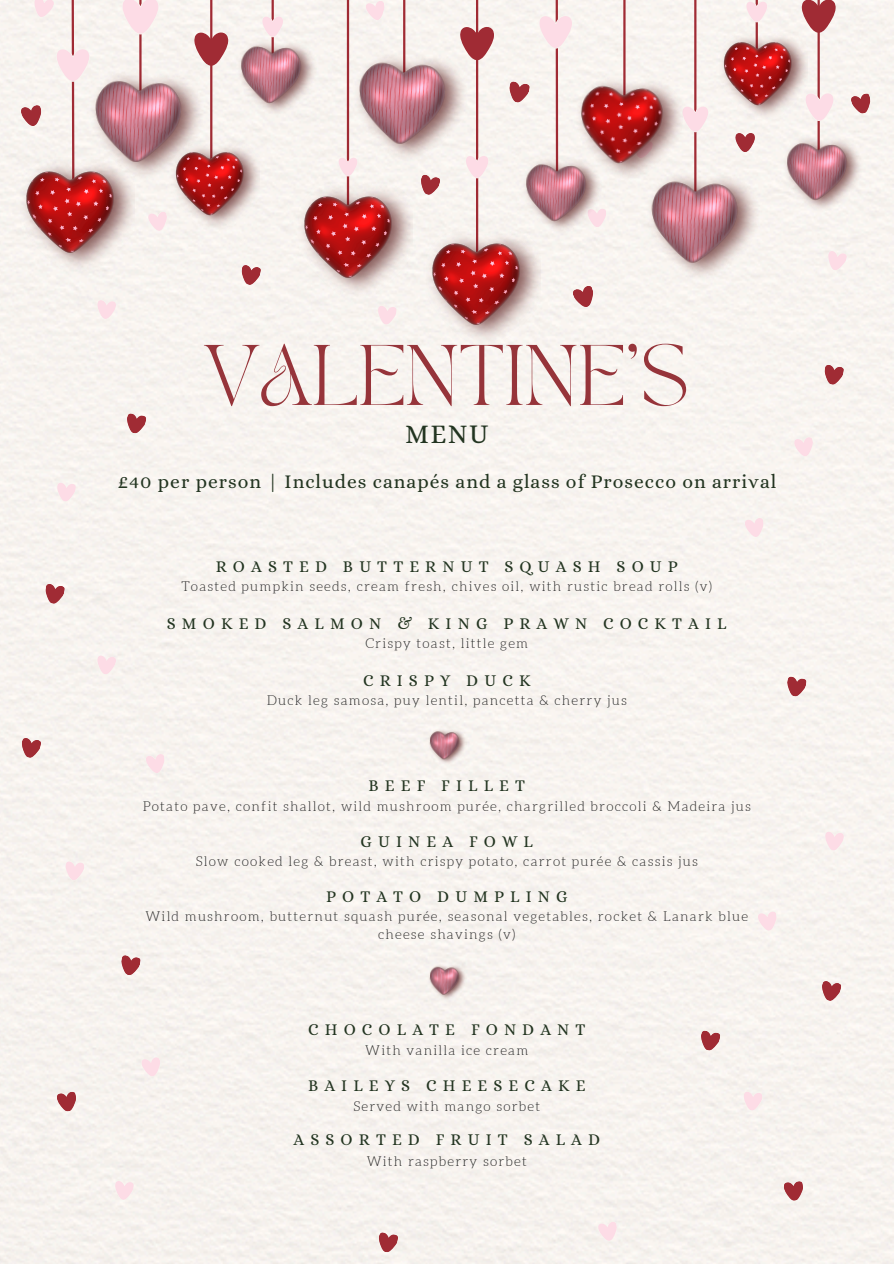
<style>
.page{position:relative;width:894px;height:1264px;background:#fff}
.page>*{position:absolute;margin:0;border:0;box-sizing:border-box;transform-origin:0 0}
.t1{font:60px "TAN PEARL Regular";color:#96343a}
.t2{font:27px "Alice";color:#223420}
.t3{font:19.5px "Alice";letter-spacing:.05em;color:#223420}
.t4{font:16.5px "Alice";letter-spacing:.37em;color:#223420}
.t5{font:300 13.5px/18px "Aleo";letter-spacing:.09em;color:#222;text-align:center}
</style>
<div class="page">
<div style="left:0;top:0;width:893px;height:1263px;background:#f7f4f0"></div>
<hr style="left:403px;top:0;width:2px;height:78px;background:#a02b34">
<hr style="left:210px;top:0;width:2px;height:204px;background:#a02b34">
<hr style="left:271px;top:0;width:3px;height:78px;background:#a02b34">
<hr style="left:139px;top:0;width:2px;height:103px;background:#a02b34">
<hr style="left:347px;top:0;width:2px;height:260px;background:#a02b34">
<hr style="left:476px;top:0;width:2px;height:270px;background:#a02b34">
<svg style="left:20px;top:0;width:70px;height:195px"></svg>
<svg style="left:122px;top:0;width:37px;height:34px"></svg>
<svg style="left:194px;top:32px;width:34px;height:34px"></svg>
<svg style="left:460px;top:27px;width:33px;height:33px"></svg>
<svg style="left:262px;top:16px;width:21px;height:19px"></svg>
<svg style="left:364px;top:0;width:23px;height:22px"></svg>
<svg style="left:338px;top:157px;width:19px;height:19px"></svg>
<svg style="left:418px;top:174px;width:22px;height:23px"></svg>
<svg style="left:147px;top:211px;width:22px;height:21px"></svg>
<svg style="left:95px;top:299px;width:21px;height:21px"></svg>
<svg style="left:239px;top:264px;width:22px;height:22px"></svg>
<svg style="left:465px;top:155px;width:23px;height:23px"></svg>
<hr style="left:694px;top:0;width:2px;height:197px;background:#a02b34">
<hr style="left:755px;top:0;width:2px;height:53px;background:#a02b34">
<hr style="left:623px;top:0;width:2px;height:103px;background:#a02b34">
<svg style="left:538px;top:0;width:34px;height:153px"></svg>
<svg style="left:571px;top:285px;width:25px;height:25px"></svg>
<svg style="left:685px;top:106px;width:23px;height:26px"></svg>
<svg style="left:745px;top:1px;width:22px;height:21px"></svg>
<svg style="left:849px;top:93px;width:23px;height:22px"></svg>
<svg style="left:603px;top:208px;width:3px;height:20px"></svg>
<svg style="left:824px;top:250px;width:23px;height:22px"></svg>
<svg style="left:735px;top:133px;width:19px;height:19px"></svg>
<hr style="left:817px;top:0;width:2px;height:151px;background:#a02b34">
<svg style="left:804px;top:93px;width:29px;height:28px"></svg>
<svg style="left:506px;top:81px;width:24px;height:23px"></svg>
<img style="left:21px;top:158px;width:113px;height:113px">
<img style="left:84px;top:65px;width:122px;height:121px">
<img style="left:172px;top:141px;width:87px;height:88px">
<img style="left:233px;top:35px;width:85px;height:85px">
<img style="left:299px;top:182px;width:113px;height:114px">
<img style="left:348px;top:47px;width:121px;height:121px">
<img style="left:426px;top:229px;width:114px;height:114px">
<img style="left:518px;top:153px;width:85px;height:85px">
<img style="left:571px;top:72px;width:114px;height:113px">
<img style="left:640px;top:166px;width:121px;height:121px">
<img style="left:719px;top:32px;width:87px;height:88px">
<img style="left:778px;top:132px;width:85px;height:85px">
<svg style="left:801px;top:0;width:34px;height:33px"></svg>
<svg style="left:743px;top:517px;width:22px;height:21px"></svg>
<svg style="left:55px;top:482px;width:21px;height:20px"></svg>
<svg style="left:784px;top:675px;width:22px;height:23px"></svg>
<svg style="left:145px;top:753px;width:21px;height:21px"></svg>
<svg style="left:64px;top:860px;width:21px;height:21px"></svg>
<svg style="left:119px;top:954px;width:22px;height:22px"></svg>
<svg style="left:756px;top:910px;width:22px;height:22px"></svg>
<svg style="left:741px;top:1090px;width:21px;height:21px"></svg>
<svg style="left:783px;top:1180px;width:20px;height:21px"></svg>
<svg style="left:793px;top:436px;width:21px;height:22px"></svg>
<svg style="left:43px;top:583px;width:22px;height:22px"></svg>
<svg style="left:95px;top:654px;width:21px;height:21px"></svg>
<svg style="left:140px;top:1056px;width:22px;height:22px"></svg>
<svg style="left:113px;top:1179px;width:21px;height:21px"></svg>
<svg style="left:56px;top:1091px;width:22px;height:21px"></svg>
<svg style="left:823px;top:830px;width:21px;height:21px"></svg>
<svg style="left:819px;top:980px;width:22px;height:22px"></svg>
<svg style="left:597px;top:1220px;width:21px;height:22px"></svg>
<svg style="left:376px;top:1231px;width:22px;height:22px"></svg>
<svg style="left:376px;top:305px;width:21px;height:21px"></svg>
<img style="left:426px;top:726px;width:41px;height:41px">
<svg style="left:821px;top:364px;width:23px;height:22px"></svg>
<svg style="left:19px;top:737px;width:23px;height:22px"></svg>
<svg style="left:698px;top:1029px;width:22px;height:23px"></svg>
<svg style="left:124px;top:412px;width:23px;height:23px"></svg>
<img style="left:426px;top:961px;width:41px;height:42px">
<p class="t1" style="left:204px;top:344px;width:487px">VALENTINE'S</p>
<p class="t2" style="left:405px;top:418px;width:85px">MENU</p>
<p class="t3" style="left:117px;top:470px;width:660px">£40 per person | Includes canapés and a glass of Prosecco on arrival</p>
<p class="t4" style="left:216px;top:557px;width:463px">ROASTED BUTTERNUT SQUASH SOUP</p>
<p class="t5" style="left:181px;top:577px;width:532px">Toasted pumpkin seeds, cream fresh, chives oil, with rustic bread rolls (v)</p>
<p class="t4" style="left:167px;top:614px;width:561px">SMOKED SALMON &amp; KING PRAWN COCKTAIL</p>
<p class="t5" style="left:365px;top:634px;width:164px">Crispy toast, little gem</p>
<p class="t4" style="left:363px;top:671px;width:169px">CRISPY DUCK</p>
<p class="t5" style="left:266px;top:691px;width:361px">Duck leg samosa, puy lentil, pancetta &amp; cherry jus</p>
<p class="t4" style="left:368px;top:776px;width:158px">BEEF FILLET</p>
<p class="t5" style="left:143px;top:797px;width:609px">Potato pave, confit shallot, wild mushroom purée, chargrilled broccoli &amp; Madeira jus</p>
<p class="t4" style="left:360px;top:832px;width:174px">GUINEA FOWL</p>
<p class="t5" style="left:196px;top:852px;width:503px">Slow cooked leg &amp; breast, with crispy potato, carrot purée &amp; cassis jus</p>
<p class="t4" style="left:326px;top:886px;width:243px">POTATO DUMPLING</p>
<p class="t5" style="left:145px;top:907px;width:604px">Wild mushroom, butternut squash purée, seasonal vegetables, rocket &amp; Lanark blue cheese shavings (v)</p>
<p class="t4" style="left:308px;top:1020px;width:279px">CHOCOLATE FONDANT</p>
<p class="t5" style="left:365px;top:1041px;width:164px">With vanilla ice cream</p>
<p class="t4" style="left:308px;top:1076px;width:279px">BAILEYS CHEESECAKE</p>
<p class="t5" style="left:353px;top:1097px;width:188px">Served with mango sorbet</p>
<p class="t4" style="left:293px;top:1129px;width:308px">ASSORTED FRUIT SALAD</p>
<p class="t5" style="left:366px;top:1152px;width:161px">With raspberry sorbet</p>
</div>
